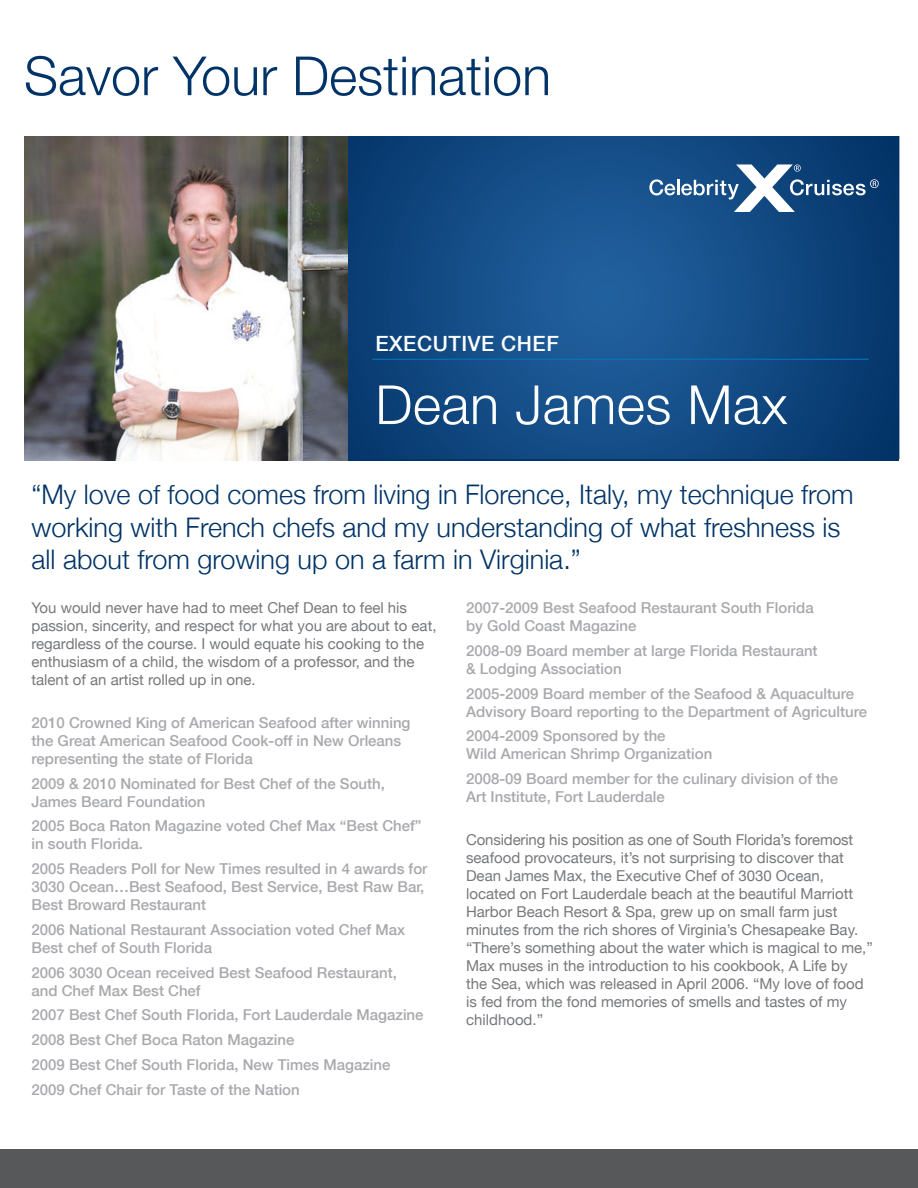
<style>
.page{position:relative;width:918px;height:1188px;background:#fff}
.page>*{position:absolute;margin:0;border:0;box-sizing:border-box;transform-origin:0 0}
.t1{font:300 54px "Helvetica Neue";color:#003367}
.t2{font:300 54px "Helvetica Neue";letter-spacing:.01em;color:#fff}
.t3{font:300 27px/32.4px "Helvetica Neue";color:#003367}
.t4{font:500 21px "Helvetica Neue";letter-spacing:.025em;color:#fff}
.t5{font:500 15px/18px "Helvetica Neue";color:#a8a9ad}
.t6{font:15px/18px "Helvetica Neue";color:#76787b}
</style>
<div class="page">
<img style="left:348px;top:137px;width:551px;height:322px">
<div style="left:0;top:1150px;width:918px;height:38px;background:#57585a"></div>
<svg style="left:649px;top:164px;width:230px;height:48px"></svg>
<hr style="left:372px;top:359px;width:497px;height:1px;background:#0575bd">
<img style="left:24px;top:137px;width:324px;height:324px">
<p class="t1" style="left:24px;top:43px;width:529px">Savor Your Destination</p>
<p class="t4" style="left:375px;top:331px;width:185px">EXECUTIVE CHEF</p>
<p class="t2" style="left:375px;top:372px;width:414px">Dean James Max</p>
<p class="t3" style="left:32px;top:478px;width:824px">“My love of food comes from living in Florence, Italy, my technique from working with French chefs and my understanding of what freshness is all about from growing up on a farm in Virginia.”</p>
<p class="t6" style="left:32px;top:599px;width:407px">You would never have had to meet Chef Dean to feel his passion, sincerity, and respect for what you are about to eat, regardless of the course. I would equate his cooking to the enthusiasm of a child, the wisdom of a professor, and the talent of an artist rolled up in one.</p>
<p class="t5" style="left:32px;top:713px;width:381px">2010 Crowned King of American Seafood after winning the Great American Seafood Cook-off in New Orleans representing the state of Florida</p>
<p class="t5" style="left:32px;top:774px;width:355px">2009 &amp; 2010 Nominated for Best Chef of the South,<br>James Beard Foundation</p>
<p class="t5" style="left:32px;top:817px;width:392px">2005 Boca Raton Magazine voted Chef Max “Best Chef” in south Florida.</p>
<p class="t5" style="left:32px;top:860px;width:398px">2005 Readers Poll for New Times resulted in 4 awards for<br>3030 Ocean…Best Seafood, Best Service, Best Raw Bar,<br>Best Broward Restaurant</p>
<p class="t5" style="left:32px;top:920px;width:375px">2006 National Restaurant Association voted Chef Max<br>Best chef of South Florida</p>
<p class="t5" style="left:32px;top:963px;width:367px">2006 3030 Ocean received Best Seafood Restaurant, and Chef Max Best Chef</p>
<p class="t5" style="left:32px;top:1006px;width:394px">2007 Best Chef South Florida, Fort Lauderdale Magazine</p>
<p class="t5" style="left:32px;top:1031px;width:264px">2008 Best Chef Boca Raton Magazine</p>
<p class="t5" style="left:32px;top:1055px;width:361px">2009 Best Chef South Florida, New Times Magazine</p>
<p class="t5" style="left:32px;top:1080px;width:270px">2009 Chef Chair for Taste of the Nation</p>
<p class="t5" style="left:466px;top:599px;width:349px">2007-2009 Best Seafood Restaurant South Florida by Gold Coast Magazine</p>
<p class="t5" style="left:466px;top:641px;width:353px">2008-09 Board member at large Florida Restaurant &amp; Lodging Association</p>
<p class="t5" style="left:466px;top:684px;width:402px">2005-2009 Board member of the Seafood &amp; Aquaculture<br>Advisory Board reporting to the Department of Agriculture</p>
<p class="t5" style="left:466px;top:727px;width:248px">2004-2009 Sponsored by the<br>Wild American Shrimp Organization</p>
<p class="t5" style="left:466px;top:770px;width:374px">2008-09 Board member for the culinary division of the<br>Art Institute, Fort Lauderdale</p>
<p class="t6" style="left:466px;top:830px;width:408px">Considering his position as one of South Florida’s foremost seafood provocateurs, it’s not surprising to discover that Dean James Max, the Executive Chef of 3030 Ocean, located on Fort Lauderdale beach at the beautiful Marriott Harbor Beach Resort &amp; Spa, grew up on small farm just minutes from the rich shores of Virginia’s Chesapeake Bay. “There’s something about the water which is magical to me,” Max muses in the introduction to his cookbook, A Life by<br>the Sea, which was released in April 2006. “My love of food is fed from the fond memories of smells and tastes of my childhood.”</p>
</div>
